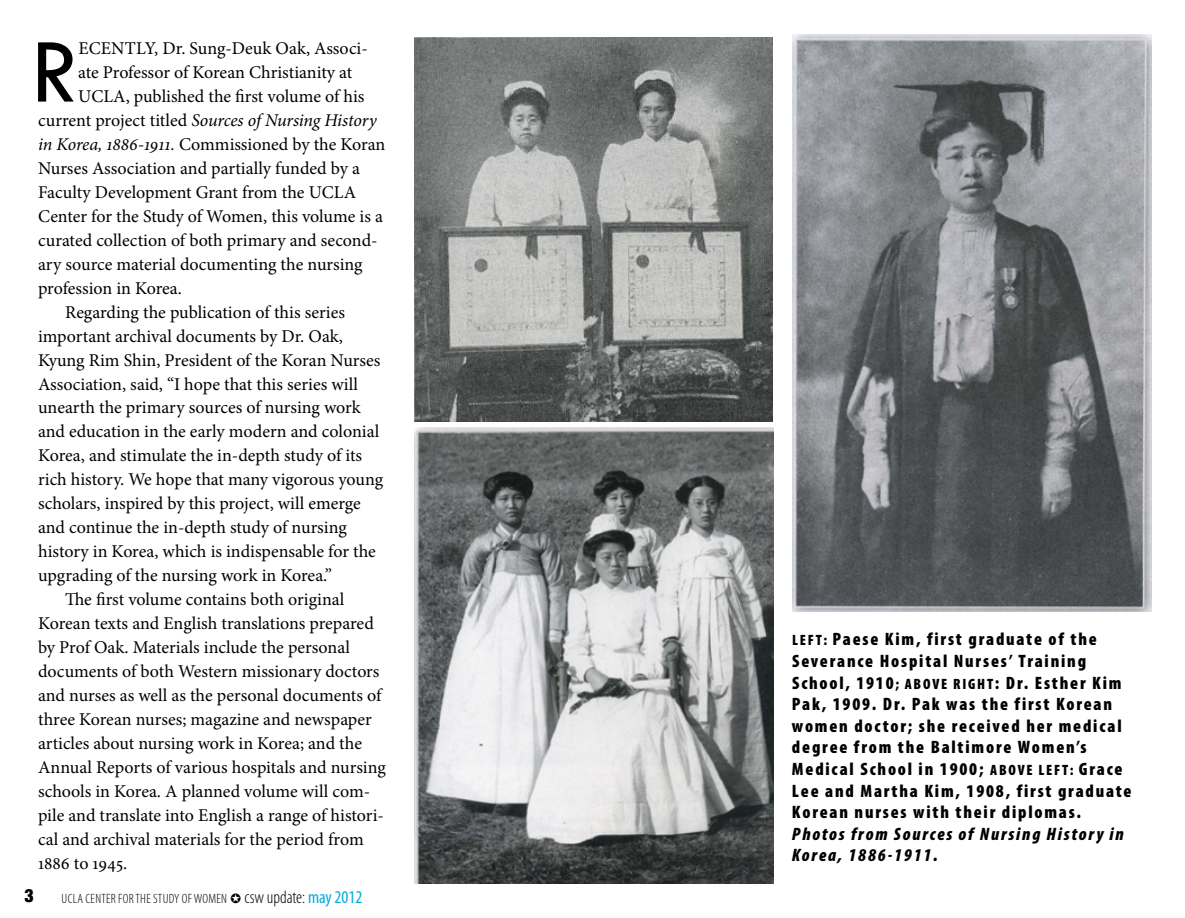
<style>
.page{position:relative;width:1185px;height:918px;background:#fff}
.page>*{position:absolute;margin:0;border:0;box-sizing:border-box;transform-origin:0 0}
.t1{font:95.1px "Tw Cen";color:#000}
.t2{font:18px "Minion Pro";letter-spacing:-.005em;color:#000}
.t3{font:900 condensed 18px/21.6px "Myriad Pro";letter-spacing:.1em;color:#000}
.t4{font:italic 900 condensed 18px/21.6px "Myriad Pro";letter-spacing:.1em;color:#000}
.t5{font:italic 18px "Minion Pro";letter-spacing:-.01em;color:#000}
.t6{font:900 condensed 18px "Helvetica Neue";color:#000}
.t7{font:300 condensed 13.5px "Myriad Pro";letter-spacing:.02em;color:#000}
.s1{font-style:normal}
.s2{font-style:italic}
.s3{font-size:18px}
.s4{font-weight:400;font-size:18px;color:#00acdc}
.s5{font-size:15px}
</style>
<div class="page">
<img style="left:414px;top:428px;width:359px;height:456px">
<img style="left:792px;top:34px;width:359px;height:577px">
<img style="left:414px;top:38px;width:358px;height:383px">
<h1 class="t1" style="left:31px;top:14px;width:49px">R</h1>
<p class="t2" style="left:78px;top:36px;width:291px">ecently, Dr. Sung-Deuk Oak, Associ-</p>
<p class="t2" style="left:78px;top:60px;width:276px">ate Professor of Korean Christianity at</p>
<p class="t2" style="left:78px;top:84px;width:288px">UCLA, published the first volume of his</p>
<p class="t5" style="left:38px;top:108px;width:340px"><span class="s1">current project titled</span> Sources of Nursing History</p>
<p class="t2" style="left:38px;top:132px;width:349px"><span class="s2">in Korea, 1886-1911.</span> Commissioned by the Koran</p>
<p class="t2" style="left:38px;top:156px;width:323px">Nurses Association and partially funded by a</p>
<p class="t2" style="left:38px;top:180px;width:320px">Faculty Development Grant from the UCLA</p>
<p class="t2" style="left:38px;top:204px;width:346px">Center for the Study of Women, this volume is a</p>
<p class="t2" style="left:38px;top:228px;width:341px">curated collection of both primary and second-</p>
<p class="t2" style="left:38px;top:252px;width:326px">ary source material documenting the nursing</p>
<p class="t2" style="left:38px;top:276px;width:145px">profession in Korea.</p>
<p class="t2" style="left:65px;top:300px;width:281px">Regarding the publication of this series</p>
<p class="t2" style="left:38px;top:324px;width:306px">important archival documents by Dr. Oak,</p>
<p class="t2" style="left:38px;top:348px;width:344px">Kyung Rim Shin, President of the Koran Nurses</p>
<p class="t2" style="left:38px;top:372px;width:321px">Association, said, “I hope that this series will</p>
<p class="t2" style="left:38px;top:396px;width:324px">unearth the primary sources of nursing work</p>
<p class="t2" style="left:38px;top:420px;width:343px">and education in the early modern and colonial</p>
<p class="t2" style="left:38px;top:444px;width:326px">Korea, and stimulate the in-depth study of its</p>
<p class="t2" style="left:38px;top:468px;width:347px">rich history. We hope that many vigorous young</p>
<p class="t2" style="left:38px;top:492px;width:324px">scholars, inspired by this project, will emerge</p>
<p class="t2" style="left:38px;top:516px;width:310px">and continue the in-depth study of nursing</p>
<p class="t2" style="left:38px;top:540px;width:339px">history in Korea, which is indispensable for the</p>
<p class="t2" style="left:38px;top:564px;width:296px">upgrading of the nursing work in Korea.”</p>
<p class="t2" style="left:65px;top:588px;width:281px">The first volume contains both original</p>
<p class="t2" style="left:38px;top:612px;width:337px">Korean texts and English translations prepared</p>
<p class="t2" style="left:38px;top:636px;width:313px">by Prof Oak. Materials include the personal</p>
<p class="t2" style="left:38px;top:660px;width:343px">documents of both Western missionary doctors</p>
<p class="t2" style="left:38px;top:684px;width:345px">and nurses as well as the personal documents of</p>
<p class="t2" style="left:38px;top:708px;width:335px">three Korean nurses; magazine and newspaper</p>
<p class="t2" style="left:38px;top:732px;width:325px">articles about nursing work in Korea; and the</p>
<p class="t2" style="left:38px;top:756px;width:349px">Annual Reports of various hospitals and nursing</p>
<p class="t2" style="left:38px;top:780px;width:334px">schools in Korea. A planned volume will com-</p>
<p class="t2" style="left:38px;top:804px;width:347px">pile and translate into English a range of histori-</p>
<p class="t2" style="left:38px;top:828px;width:327px">cal and archival materials for the period from</p>
<p class="t2" style="left:38px;top:852px;width:91px">1886 to 1945.</p>
<p class="t6" style="left:25px;top:881px;width:11px">3</p>
<p class="t7" style="left:62px;top:891px;width:302px">UCLA CENTER FOR THE STUDY OF WOMEN ✪ <span class="s3">CSW UPDATE:</span> <span class="s4">may 2012</span></p>
<p class="t3" style="left:792px;top:628px;width:341px"><span class="s5">Left:</span> Paese Kim, first graduate of the Severance Hospital Nurses’ Training School, 1910<span class="s5">; above right</span>: Dr. Esther Kim Pak, 1909. Dr. Pak was the first Korean women doctor; she received her medical degree from the Baltimore Women’s Medical School in 1900; <span class="s5">above l eft:</span> Grace Lee and Martha Kim, 1908, first graduate Korean nurses with their diplomas.</p>
<p class="t4" style="left:792px;top:822px;width:334px">Photos from Sources of Nursing History in<br>Korea, 1886-1911.</p>
</div>
